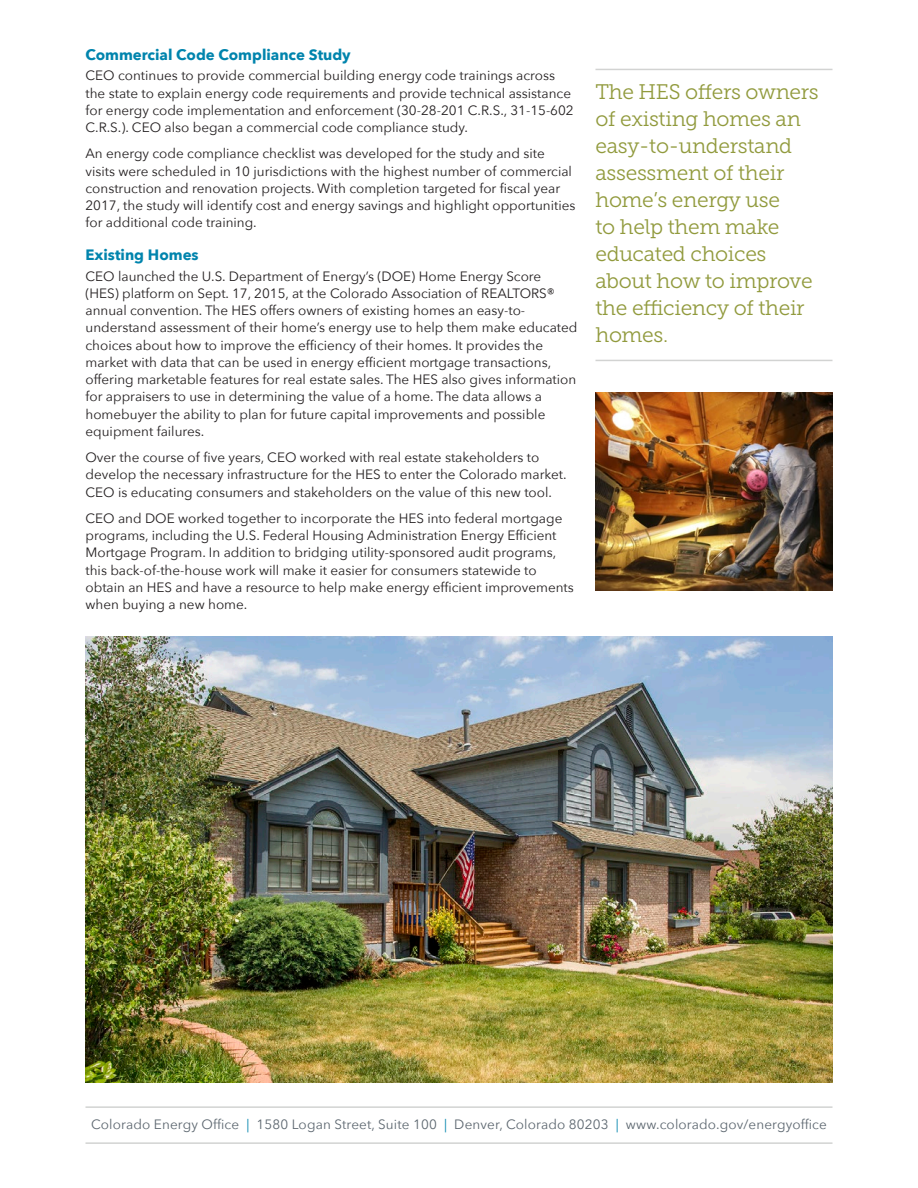
<style>
.page{position:relative;width:918px;height:1188px;background:#fff}
.page>*{position:absolute;margin:0;border:0;box-sizing:border-box;transform-origin:0 0}
.t1{font:21px/27px "Museo Slab 300";letter-spacing:-.015em;color:#919a3d}
.t2{font:700 15px "Avenir Next";color:#0084ad}
.t3{font:13.5px/17.2px "Avenir Next";color:#231f20}
.t4{font:13.5px "Avenir Next";letter-spacing:.01em;color:#5c666f}
.s1{color:#0084ad}
</style>
<div class="page">
<hr style="left:86px;top:1106px;width:746px;height:2px;background:#d2d3d2">
<hr style="left:86px;top:1142px;width:746px;height:2px;background:#d2d3d2">
<img style="left:86px;top:636px;width:747px;height:447px">
<hr style="left:596px;top:69px;width:236px;height:1px;background:#d2d3d2">
<hr style="left:596px;top:360px;width:236px;height:1px;background:#d2d3d2">
<img style="left:596px;top:392px;width:236px;height:199px">
<p class="t2" style="left:86px;top:46px;width:267px">Commercial Code Compliance Study</p>
<p class="t3" style="left:86px;top:67px;width:490px">CEO continues to provide commercial building energy code trainings across the state to explain energy code requirements and provide technical assistance for energy code implementation and enforcement (30-28-201 C.R.S., 31-15-602<br>C.R.S.). CEO also began a commercial code compliance study.</p>
<p class="t3" style="left:86px;top:145px;width:492px">An energy code compliance checklist was developed for the study and site visits were scheduled in 10 jurisdictions with the highest number of commercial construction and renovation projects. With completion targeted for fiscal year 2017, the study will identify cost and energy savings and highlight opportunities for additional code training.</p>
<p class="t2" style="left:86px;top:246px;width:115px">Existing Homes</p>
<p class="t3" style="left:86px;top:267px;width:493px">CEO launched the U.S. Department of Energy’s (DOE) Home Energy Score (HES) platform on Sept. 17, 2015, at the Colorado Association of REALTORS® annual convention. The HES offers owners of existing homes an easy-to&shy;understand assessment of their home’s energy use to help them make educated choices about how to improve the efficiency of their homes. It provides the market with data that can be used in energy efficient mortgage transactions, offering marketable features for real estate sales. The HES also gives information for appraisers to use in determining the value of a home. The data allows a homebuyer the ability to plan for future capital improvements and possible equipment failures.</p>
<p class="t3" style="left:86px;top:449px;width:483px">Over the course of five years, CEO worked with real estate stakeholders to develop the necessary infrastructure for the HES to enter the Colorado market.<br>CEO is educating consumers and stakeholders on the value of this new tool.</p>
<p class="t3" style="left:86px;top:509px;width:490px">CEO and DOE worked together to incorporate the HES into federal mortgage programs, including the U.S. Federal Housing Administration Energy Efficient Mortgage Program. In addition to bridging utility-sponsored audit programs, this back-of-the-house work will make it easier for consumers statewide to obtain an HES and have a resource to help make energy efficient improvements when buying a new home.</p>
<h1 class="t1" style="left:596px;top:78px;width:225px">The HES offers owners of existing homes an easy-to-understand assessment of their home’s energy use<br>to help them make educated choices about how to improve the efficiency of their homes.</h1>
<p class="t4" style="left:91px;top:1116px;width:737px">Colorado Energy Office <span class="s1">|</span> 1580 Logan Street, Suite 100 <span class="s1">|</span> Denver, Colorado 80203 <span class="s1">|</span> www.colorado.gov/energyoffice</p>
</div>
